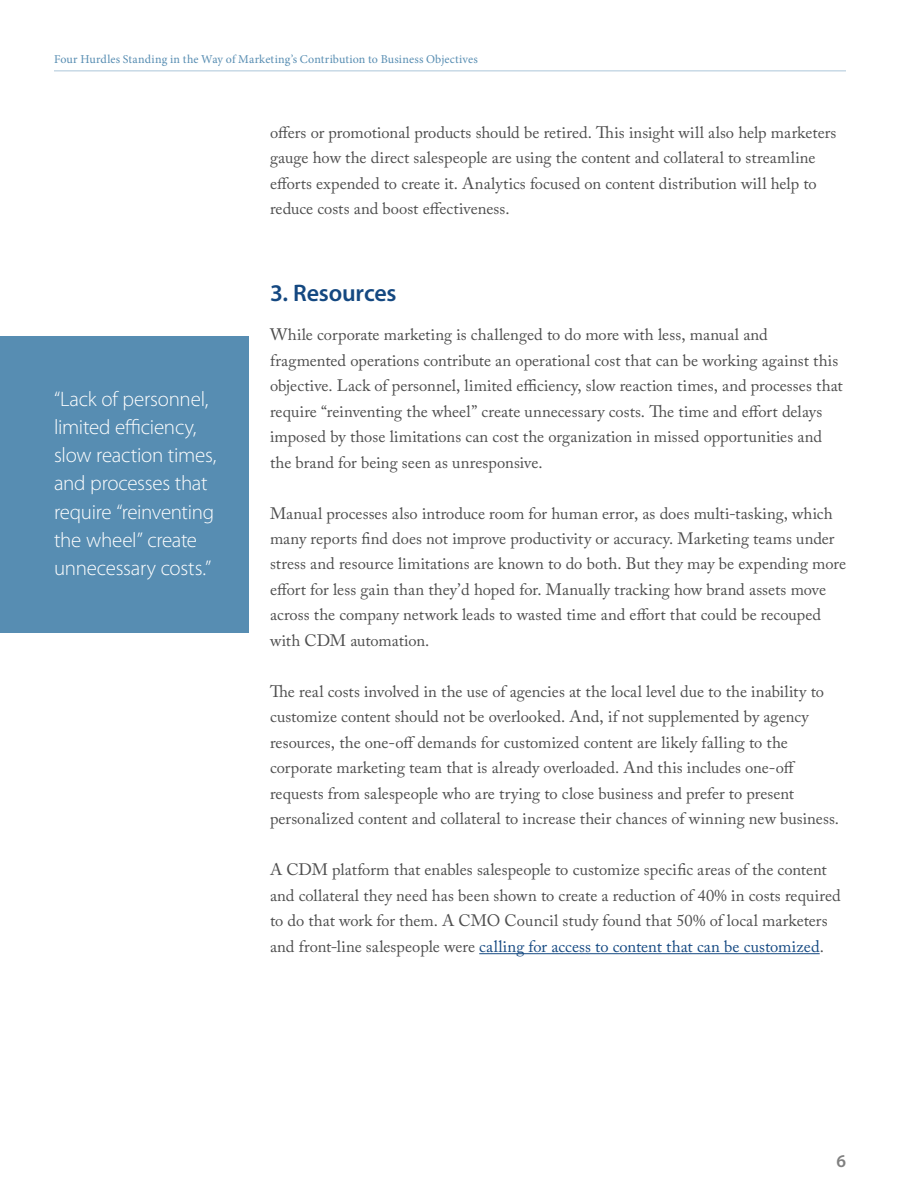
<style>
.page{position:relative;width:900px;height:1200px;background:#fff}
.page>*{position:absolute;margin:0;border:0;box-sizing:border-box;transform-origin:0 0}
.t1{font:600 24px "Myriad Pro";letter-spacing:-.005em;color:#144881}
.t2{font:300 21px/28.2px "Myriad Pro";letter-spacing:-.015em;color:#fff}
.t3{font:600 18px "Myriad Pro";color:#808080}
.t4{font:16.5px/25.5px "Adobe Caslon Pro";color:#4d4d4d}
.t5{font:12px "Minion Pro";letter-spacing:.01em;color:#578db2}
.s1{color:#144881}
</style>
<div class="page">
<div style="left:0;top:336px;width:249px;height:297px;background:#578db2"></div>
<hr style="left:479px;top:953px;width:341px;height:1px;background:#144881">
<hr style="left:54px;top:70px;width:792px;height:1px;background:#578db2">
<p class="t5" style="left:54px;top:51px;width:425px">Four Hurdles Standing in the Way of Marketing’s Contribution to Business Objectives</p>
<p class="t4" style="left:270px;top:119px;width:568px">offers or promotional products should be retired. This insight will also help marketers gauge how the direct salespeople are using the content and collateral to streamline efforts expended to create it. Analytics focused on content distribution will help to reduce costs and boost effectiveness.</p>
<p class="t2" style="left:54px;top:384px;width:164px">“Lack of personnel, limited efficiency, slow reaction times, and processes that require “reinventing the wheel” create unnecessary costs.”</p>
<h1 class="t1" style="left:270px;top:278px;width:128px">3. Resources</h1>
<p class="t4" style="left:270px;top:322px;width:574px">While corporate marketing is challenged to do more with less, manual and fragmented operations contribute an operational cost that can be working against this objective. Lack of personnel, limited efficiency, slow reaction times, and processes that require “reinventing the wheel” create unnecessary costs. The time and effort delays imposed by those limitations can cost the organization in missed opportunities and the brand for being seen as unresponsive.</p>
<p class="t4" style="left:270px;top:500px;width:578px">Manual processes also introduce room for human error, as does multi-tasking, which many reports find does not improve productivity or accuracy. Marketing teams under stress and resource limitations are known to do both. But they may be expending more effort for less gain than they’d hoped for. Manually tracking how brand assets move across the company network leads to wasted time and effort that could be recouped with CDM automation.</p>
<p class="t4" style="left:270px;top:679px;width:571px">The real costs involved in the use of agencies at the local level due to the inability to customize content should not be overlooked. And, if not supplemented by agency resources, the one-off demands for customized content are likely falling to the corporate marketing team that is already overloaded. And this includes one-off requests from salespeople who are trying to close business and prefer to present personalized content and collateral to increase their chances of winning new business.</p>
<p class="t4" style="left:270px;top:857px;width:572px">A CDM platform that enables salespeople to customize specific areas of the content and collateral they need has been shown to create a reduction of 40% in costs required to do that work for them. A CMO Council study found that 50% of local marketers and front-line salespeople were <span class="s1">calling for access to content that can be customized</span>.</p>
<p class="t3" style="left:836px;top:1150px;width:11px">6</p>
</div>
